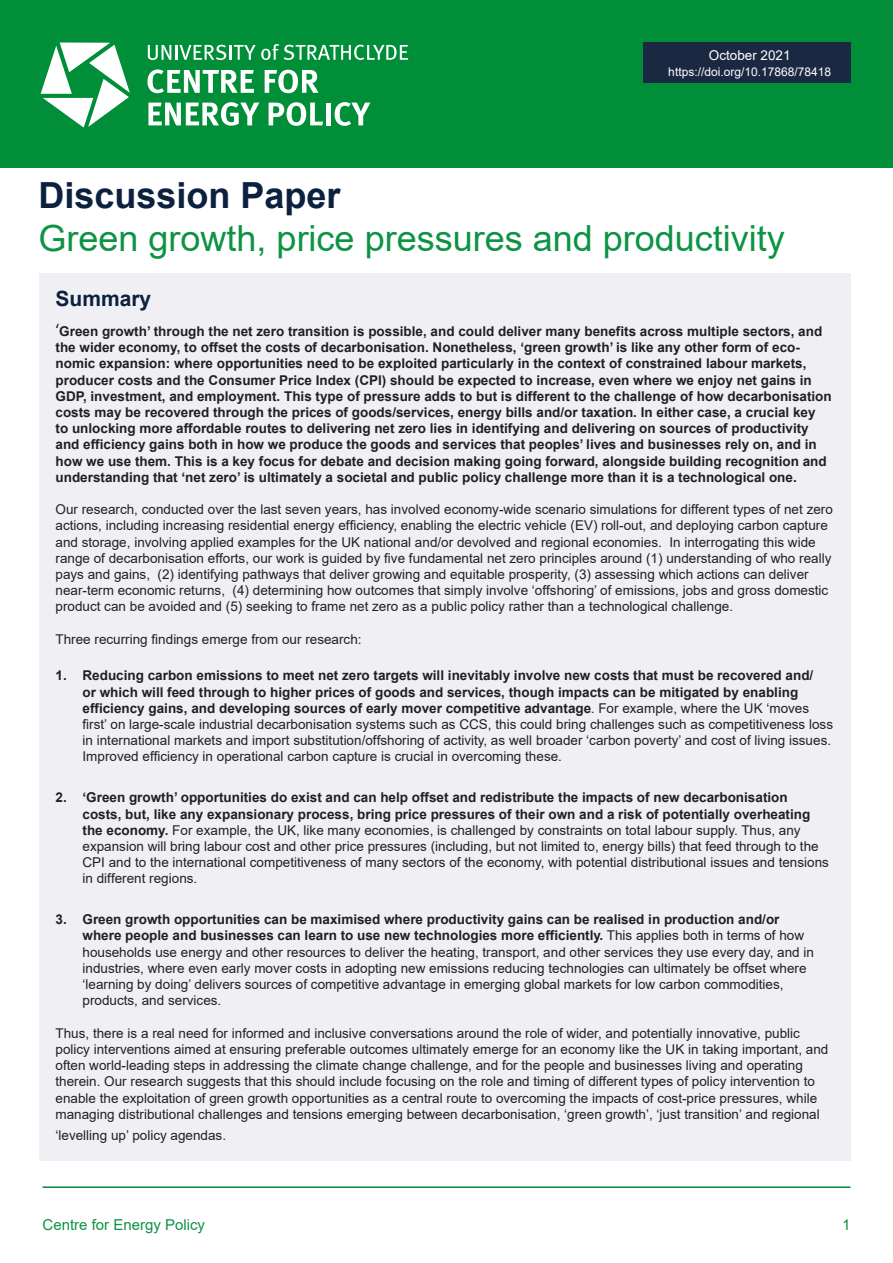
<style>
.page{position:relative;width:893px;height:1263px;background:#fff}
.page>*{position:absolute;margin:0;border:0;box-sizing:border-box;transform-origin:0 0}
.CEP_Heading{font:36px "Arial";color:#0d9344}
.CEP_Heading-2{font:36px "Arial Bold MT2";color:#0b213f}
.t1{font:21px "Arial Bold MT2";color:#0b213f}
.t2{font:15px "Arial MT2";color:#0d9344}
.t3{font:13.5px/16.2px "Arial";color:#231f20}
.t4{font:700 13.5px/16.2px "Arial";color:#231f20}
.t5{font:13.5px "Arial";color:#fff}
.t6{font:12px "Arial";color:#fff}
.s1{font-family:"Myriad Pro";font-weight:400;font-size:18px}
.s2{font-family:"Arial Bold MT2";font-weight:400}
.s3{font-weight:700}
</style>
<div class="page">
<div style="left:0;top:0;width:893px;height:168px;background:#008e39"></div>
<svg style="left:148px;top:44px;width:260px;height:16px"></svg>
<svg style="left:147px;top:69px;width:107px;height:24px"></svg>
<svg style="left:265px;top:70px;width:54px;height:23px"></svg>
<svg style="left:148px;top:102px;width:111px;height:24px"></svg>
<svg style="left:269px;top:102px;width:54px;height:24px"></svg>
<div style="left:326px;top:103px;width:5px;height:22px;background:#fff"></div>
<svg style="left:335px;top:102px;width:35px;height:24px"></svg>
<svg style="left:41px;top:43px;width:89px;height:85px"></svg>
<hr style="left:43px;top:1186px;width:807px;height:2px;background:#008e39">
<div style="left:39px;top:274px;width:811px;height:887px;background:#f0f0f4"></div>
<div style="left:643px;top:43px;width:207px;height:40px;background:#1b2842"></div>
<p class="t5" style="left:709px;top:46px;width:83px">October 2021</p>
<p class="t6" style="left:668px;top:63px;width:164px">https://doi.org/10.17868/78418</p>
<p class="CEP_Heading-2" style="left:39px;top:170px;width:304px">Discussion Paper</p>
<p class="CEP_Heading" style="left:39px;top:213px;width:748px">Green growth, price pressures and productivity</p>
<p class="t1" style="left:56px;top:284px;width:97px">Summary</p>
<p class="t4" style="left:56px;top:323px;width:778px"><span class="s1">‘</span>Green growth’ through the net zero transition is possible, and could deliver many benefits across multiple sectors, and the wider economy, to offset the costs of decarbonisation. Nonetheless, ‘green growth’ is like any other form of eco&shy;nomic expansion: where opportunities need to be exploited particularly in the context of constrained labour markets, <span class="s2">producer costs and the Consumer Price Index (CPI) should be expected to increase, even where we enjoy net gains in </span>GDP, investment, and employment. This type of pressure adds to but is different to the challenge of how decarbonisation costs may be recovered through the prices of goods/services, energy bills and/or taxation. In either case, a crucial key<br>to unlocking more affordable routes to delivering net zero lies in identifying and delivering on sources of productivity and efficiency gains both in how we produce the goods and services that peoples’ lives and businesses rely on, and in how we use them. This is a key focus for debate and decision making going forward, alongside building recognition and understanding that ‘net zero’ is ultimately a societal and public policy challenge more than it is a technological one.</p>
<p class="t3" style="left:56px;top:501px;width:779px">Our research, conducted over the last seven years, has involved economy-wide scenario simulations for different types of net zero actions, including increasing residential energy efficiency, enabling the electric vehicle (EV) roll-out, and deploying carbon capture and storage, involving applied examples for the UK national and/or devolved and regional economies. In interrogating this wide range of decarbonisation efforts, our work is guided by five fundamental net zero principles around (1) understanding of who really pays and gains, (2) identifying pathways that deliver growing and equitable prosperity, (3) assessing which actions can deliver near-term economic returns, (4) determining how outcomes that simply involve ‘offshoring’ of emissions, jobs and gross domestic product can be avoided and (5) seeking to frame net zero as a public policy rather than a technological challenge.</p>
<p class="t3" style="left:56px;top:631px;width:308px">Three recurring findings emerge from our research:</p>
<p class="t3" style="left:83px;top:667px;width:752px;text-indent:-27px"><span class="s3">1. Reducing carbon emissions to meet net zero targets will inevitably involve new costs that must be recovered and/<br>or which will feed through to higher prices of goods and services, though impacts can be mitigated by enabling efficiency gains, and developing sources of early mover competitive advantage</span>. For example, where the UK ‘moves first’ on large-scale industrial decarbonisation systems such as CCS, this could bring challenges such as competitiveness loss in international markets and import substitution/offshoring of activity, as well broader ‘carbon poverty’ and cost of living issues.<br>Improved efficiency in operational carbon capture is crucial in overcoming these.</p>
<p class="t3" style="left:83px;top:789px;width:748px;text-indent:-27px"><span class="s3">2. ‘Green growth’ opportunities do exist and can help offset and redistribute the impacts of new decarbonisation costs, but, like any expansionary process, bring price pressures of their own and a risk of potentially overheating the economy.</span> For example, the UK, like many economies, is challenged by constraints on total labour supply. Thus, any expansion will bring labour cost and other price pressures (including, but not limited to, energy bills) that feed through to the CPI and to the international competitiveness of many sectors of the economy, with potential distributional issues and tensions in different regions.</p>
<p class="t3" style="left:83px;top:911px;width:733px;text-indent:-27px"><span class="s3">3. Green growth opportunities can be maximised where productivity gains can be realised in production and/or where people and businesses can learn to use new technologies more efficiently.</span> This applies both in terms of how households use energy and other resources to deliver the heating, transport, and other services they use every day, and in industries, where even early mover costs in adopting new emissions reducing technologies can ultimately be offset where ‘learning by doing’ delivers sources of competitive advantage in emerging global markets for low carbon commodities, products, and services.</p>
<p class="t3" style="left:56px;top:1025px;width:774px">Thus, there is a real need for informed and inclusive conversations around the role of wider, and potentially innovative, public policy interventions aimed at ensuring preferable outcomes ultimately emerge for an economy like the UK in taking important, and often world-leading steps in addressing the climate change challenge, and for the people and businesses living and operating therein. Our research suggests that this should include focusing on the role and timing of different types of policy intervention to enable the exploitation of green growth opportunities as a central route to overcoming the impacts of cost-price pressures, while managing distributional challenges and tensions emerging between decarbonisation, ‘green growth’, ‘just transition’ and regional</p>
<p class="t3" style="left:56px;top:1127px;width:172px">‘levelling up’ policy agendas.</p>
<p class="t2" style="left:43px;top:1214px;width:164px">Centre for Energy Policy</p>
<p class="t2" style="left:842px;top:1214px;width:10px">1</p>
</div>
